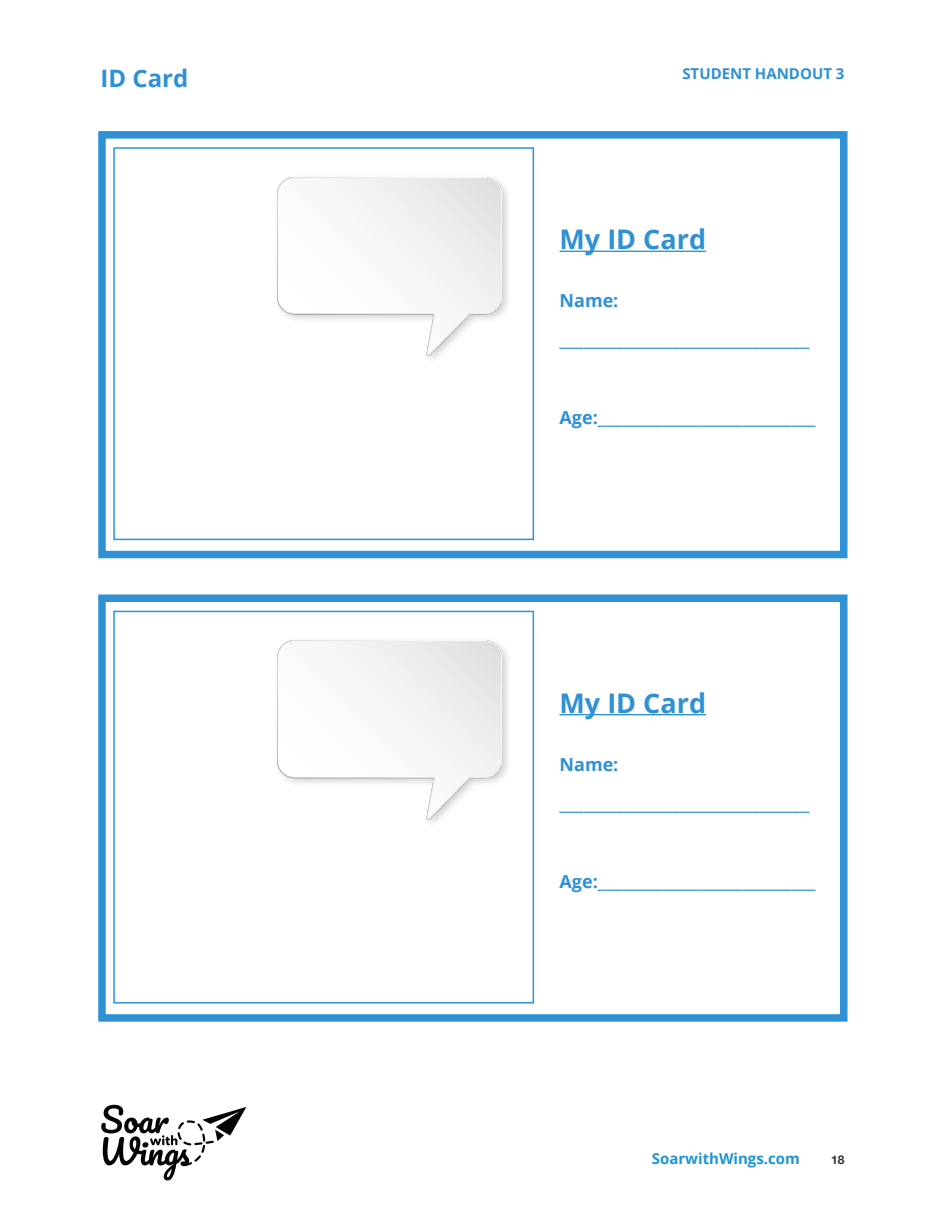
<style>
.page{position:relative;width:945px;height:1215px;background:#fff}
.page>*{position:absolute;margin:0;border:0;box-sizing:border-box;transform-origin:0 0}
.Body{font:700 27px "Open Sans";color:#2f91d4}
.Subhead_1{font:700 24px "Open Sans";color:#2f91d4}
.Body-2{font:18px "Open Sans";color:#2f91d4}
.Body-3{font:700 18px "Open Sans";color:#2f91d4}
.t1{font:700 15px "Open Sans";color:#1e95d3}
.Body-4{font:700 15px "Open Sans";color:#2f91d4}
.t2{font:700 12px "Helvetica Neue";color:#343333}
.s1{font-weight:700}
</style>
<div class="page">
<svg style="left:101px;top:1105px;width:145px;height:75px"></svg>
<div style="left:98px;top:131px;width:750px;height:427px;border:8px solid #2f91d4"></div>
<div style="left:98px;top:594px;width:750px;height:428px;border:8px solid #2f91d4"></div>
<div style="left:113px;top:147px;width:421px;height:393px;background:#fff;border:2px solid #2f91d4"></div>
<div style="left:113px;top:611px;width:421px;height:393px;background:#fff;border:2px solid #2f91d4"></div>
<hr style="left:560px;top:251px;width:146px;height:1px;background:#2f91d4">
<hr style="left:560px;top:714px;width:146px;height:1px;background:#2f91d4">
<div style="left:273px;top:173px;width:240px;height:193px;background:#000;opacity:.2"></div>
<img style="left:277px;top:177px;width:225px;height:179px">
<div style="left:273px;top:636px;width:240px;height:193px;background:#000;opacity:.2"></div>
<img style="left:277px;top:641px;width:225px;height:178px">
<p class="Subhead_1" style="left:100px;top:61px;width:89px">ID Card</p>
<p class="Body-4" style="left:682px;top:63px;width:164px">STUDENT HANDOUT 3</p>
<p class="Body" style="left:560px;top:220px;width:148px">My ID Card</p>
<p class="Body-3" style="left:560px;top:288px;width:60px">Name:</p>
<p class="Body-2" style="left:560px;top:327px;width:251px">_______________________________</p>
<p class="Body-2" style="left:560px;top:405px;width:258px"><span class="s1">Age:</span>___________________________</p>
<p class="Body" style="left:560px;top:684px;width:148px">My ID Card</p>
<p class="Body-3" style="left:560px;top:751px;width:60px">Name:</p>
<p class="Body-2" style="left:560px;top:791px;width:251px">_______________________________</p>
<p class="Body-2" style="left:560px;top:869px;width:258px"><span class="s1">Age:</span>___________________________</p>
<p class="t1" style="left:652px;top:1148px;width:150px">SoarwithWings.com</p>
<p class="t2" style="left:831px;top:1150px;width:15px">18</p>
</div>
